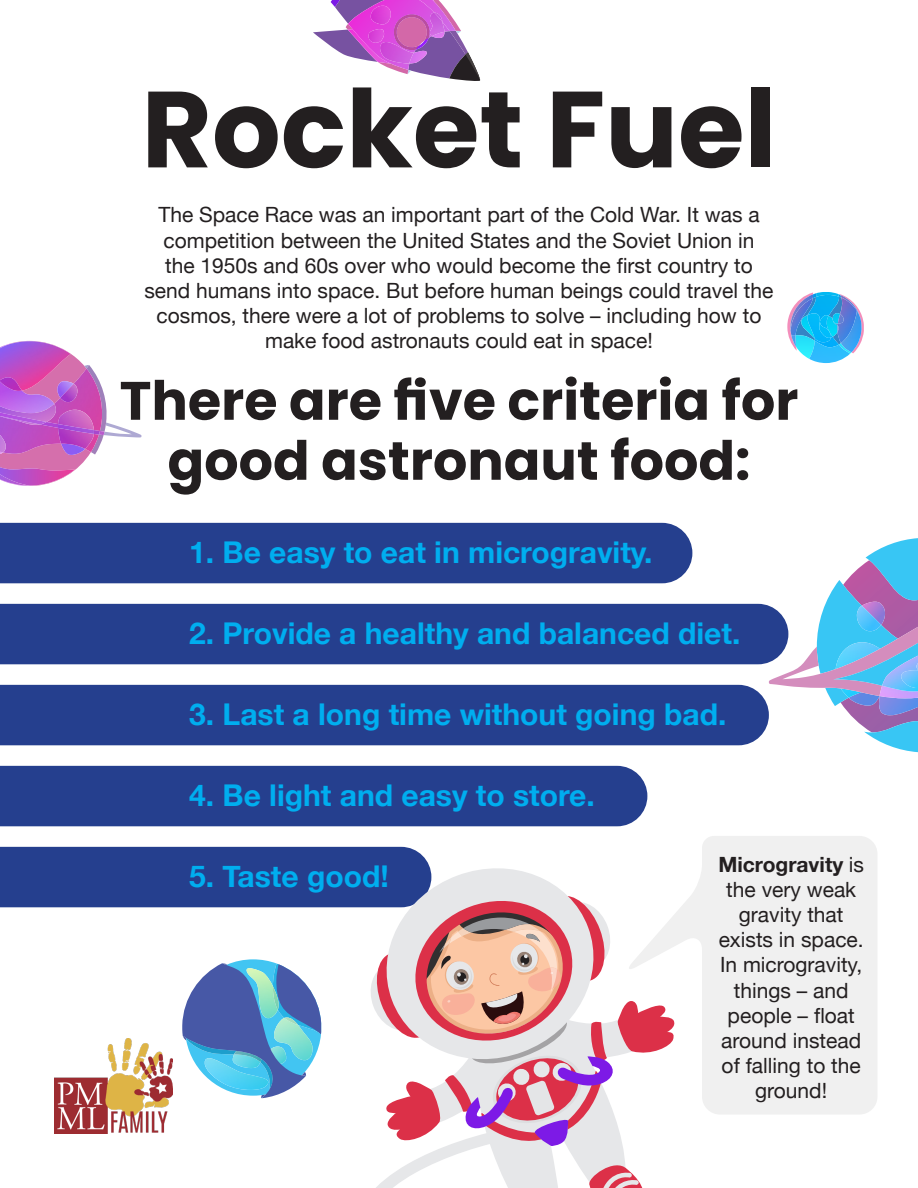
<style>
.page{position:relative;width:918px;height:1188px;background:#fff}
.page>*{position:absolute;margin:0;border:0;box-sizing:border-box;transform-origin:0 0}
.t1{font:700 108px "Poppins";color:#231f20}
.t2{font:700 54px/60px "Poppins";color:#231f20;text-align:center}
.t3{font:700 30px "Helvetica Neue";color:#00aeef}
.t4{font:21px/25.2px "Helvetica Neue";color:#231f20;text-align:center}
.s1{font-weight:700}
</style>
<div class="page">
<div style="left:699px;top:836px;width:178px;height:278px;background:#f0f0f0"></div>
<div style="left:0;top:523px;width:692px;height:60px;background:#253f8e"></div>
<div style="left:0;top:604px;width:769px;height:60px;background:#253f8e"></div>
<div style="left:0;top:685px;width:769px;height:60px;background:#253f8e"></div>
<div style="left:0;top:766px;width:647px;height:60px;background:#253f8e"></div>
<svg style="left:787px;top:292px;width:77px;height:71px"></svg>
<img style="left:30px;top:467px;width:45px;height:19px">
<img style="left:0;top:455px;width:30px;height:31px">
<img style="left:0;top:474px;width:29px;height:12px">
<svg style="left:0;top:341px;width:141px;height:114px"></svg>
<img style="left:58px;top:424px;width:36px;height:10px">
<svg style="left:0;top:847px;width:699px;height:341px"></svg>
<svg style="left:769px;top:538px;width:149px;height:214px"></svg>
<img style="left:900px;top:670px;width:18px;height:18px">
<svg style="left:313px;top:0;width:168px;height:81px"></svg>
<img style="left:414px;top:51px;width:13px;height:13px">
<img style="left:380px;top:42px;width:34px;height:22px">
<img style="left:371px;top:6px;width:20px;height:19px">
<img style="left:368px;top:29px;width:16px;height:16px">
<img style="left:54px;top:1039px;width:119px;height:95px">
<p class="t1" style="left:142px;top:67px;width:636px">Rocket Fuel</p>
<p class="t4" style="left:144px;top:204px;width:631px">The Space Race was an important part of the Cold War. It was a competition between the United States and the Soviet Union in<br>the 1950s and 60s over who would become the first country to send humans into space. But before human beings could travel the cosmos, there were a lot of problems to solve – including how to make food astronauts could eat in space!</p>
<p class="t2" style="left:120px;top:371px;width:680px">There are five criteria for good astronaut food:</p>
<p class="t3" style="left:189px;top:529px;width:465px">1. Be easy to eat in microgravity.</p>
<p class="t3" style="left:189px;top:610px;width:553px">2. Provide a healthy and balanced diet.</p>
<p class="t3" style="left:189px;top:691px;width:539px">3. Last a long time without going bad.</p>
<p class="t3" style="left:189px;top:772px;width:407px">4. Be light and easy to store.</p>
<p class="t3" style="left:189px;top:853px;width:201px">5. Taste good!</p>
<p class="t4" style="left:718px;top:853px;width:147px"><span class="s1">Microgravity</span> is the very weak gravity that exists in space.<br>In microgravity, things – and people – float around instead of falling to the ground!</p>
</div>
